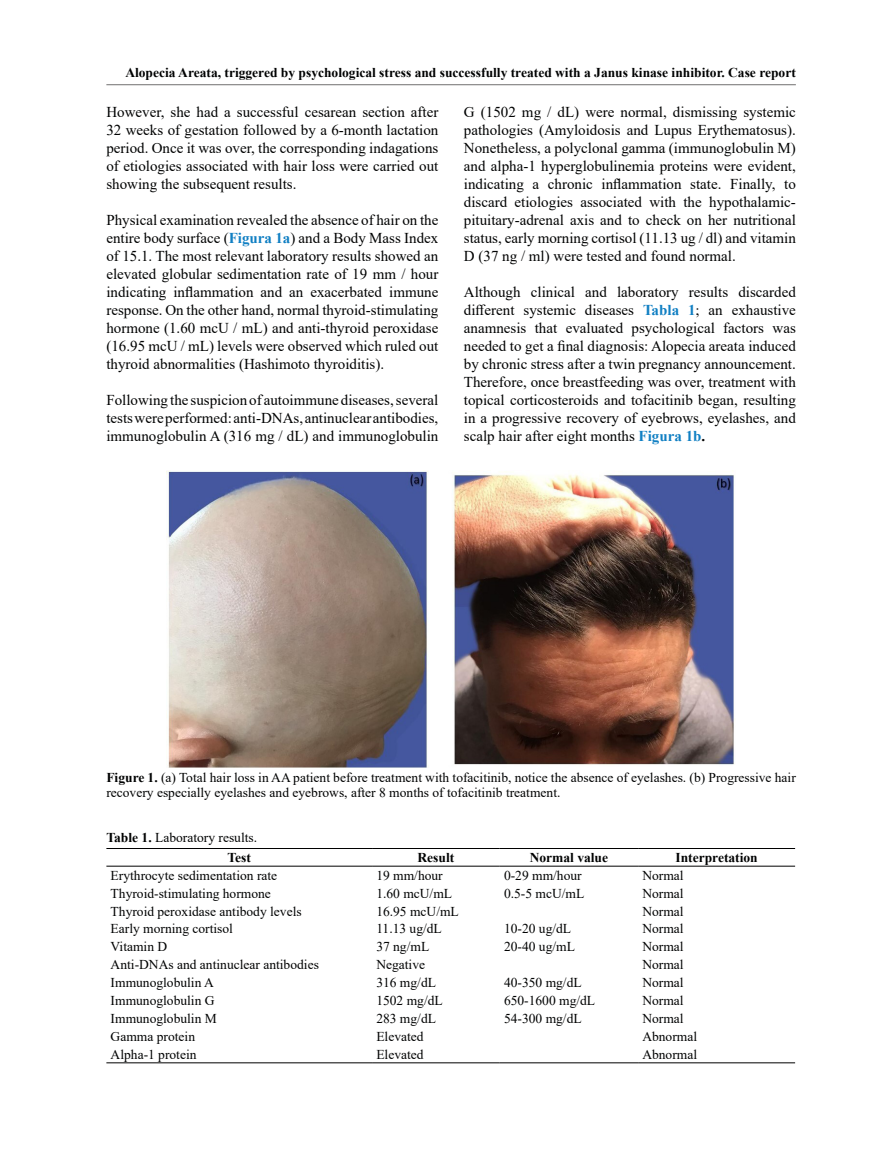
<style>
.page{position:relative;width:881px;height:1149px;background:#fff}
.page>*{position:absolute;margin:0;border:0;box-sizing:border-box;transform-origin:0 0}
.t1{font:15px/18px "Times New Roman";color:#010202;text-align:justify}
.t2{font:13.5px/15px "Times New Roman";color:#010202}
.t3{font:700 13.5px "Times New Roman";color:#010202}
.s1{font-weight:700;color:#107fc3}
.s2{font-weight:700}
</style>
<div class="page">
<hr style="left:106px;top:84px;width:689px;height:1px;background:#706f6f">
<img style="left:166px;top:470px;width:568px;height:296px">
<hr style="left:106px;top:847px;width:266px;height:1px;background:#000">
<hr style="left:372px;top:847px;width:127px;height:1px;background:#000">
<hr style="left:499px;top:847px;width:139px;height:1px;background:#000">
<hr style="left:638px;top:847px;width:156px;height:1px;background:#000">
<hr style="left:106px;top:865px;width:266px;height:1px;background:#000">
<hr style="left:372px;top:865px;width:127px;height:1px;background:#000">
<hr style="left:499px;top:865px;width:139px;height:1px;background:#000">
<hr style="left:638px;top:865px;width:156px;height:1px;background:#000">
<hr style="left:106px;top:1062px;width:266px;height:1px;background:#000">
<hr style="left:372px;top:1062px;width:127px;height:1px;background:#000">
<hr style="left:499px;top:1062px;width:139px;height:1px;background:#000">
<hr style="left:638px;top:1062px;width:156px;height:1px;background:#000">
<p class="t3" style="left:125px;top:63px;width:671px">Alopecia Areata, triggered by psychological stress and successfully treated with a Janus kinase inhibitor. Case report</p>
<p class="t1" style="left:106px;top:102px;width:333px">However, she had a successful cesarean section after 32 weeks of gestation followed by a 6-month lactation period. Once it was over, the corresponding indagations of etiologies associated with hair loss were carried out showing the subsequent results.</p>
<p class="t1" style="left:106px;top:210px;width:333px">Physical examination revealed the absence of hair on the entire body surface (<span class="s1">Figura 1a</span>) and a Body Mass Index of 15.1. The most relevant laboratory results showed an elevated globular sedimentation rate of 19 mm / hour indicating inflammation and an exacerbated immune response. On the other hand, normal thyroid-stimulating hormone (1.60 mcU / mL) and anti-thyroid peroxidase (16.95 mcU / mL) levels were observed which ruled out thyroid abnormalities (Hashimoto thyroiditis).</p>
<p class="t1" style="left:106px;top:390px;width:333px">Following the suspicion of autoimmune diseases, several tests were performed: anti-DNAs, antinuclear antibodies, immunoglobulin A (316 mg / dL) and immunoglobulin</p>
<p class="t1" style="left:463px;top:102px;width:333px">G (1502 mg / dL) were normal, dismissing systemic pathologies (Amyloidosis and Lupus Erythematosus).<br>Nonetheless, a polyclonal gamma (immunoglobulin M) and alpha-1 hyperglobulinemia proteins were evident, indicating a chronic inflammation state. Finally, to discard etiologies associated with the hypothalamic&shy;pituitary-adrenal axis and to check on her nutritional status, early morning cortisol (11.13 ug / dl) and vitamin D (37 ng / ml) were tested and found normal.</p>
<p class="t1" style="left:463px;top:282px;width:333px">Although clinical and laboratory results discarded different systemic diseases <span class="s1">Tabla 1</span>; an exhaustive anamnesis that evaluated psychological factors was needed to get a final diagnosis: Alopecia areata induced by chronic stress after a twin pregnancy announcement.<br>Therefore, once breastfeeding was over, treatment with topical corticosteroids and tofacitinib began, resulting in a progressive recovery of eyebrows, eyelashes, and scalp hair after eight months <span class="s1">Figura 1b</span><span class="s2">.</span></p>
<p class="t2" style="left:106px;top:769px;width:690px"><span class="s2">Figure 1.</span> (a) Total hair loss in AA patient before treatment with tofacitinib, notice the absence of eyelashes. (b) Progressive hair recovery especially eyelashes and eyebrows, after 8 months of tofacitinib treatment.</p>
<p class="t2" style="left:227px;top:827px;width:31px;line-height:19.8px;text-indent:-121px"><span class="s2">Table 1.</span> Laboratory results.<br><span class="s2">Test</span></p>
<p class="t3" style="left:417px;top:847px;width:38px">Result</p>
<p class="t3" style="left:529px;top:847px;width:80px">Normal value</p>
<p class="t3" style="left:675px;top:847px;width:84px">Interpretation</p>
<p class="t2" style="left:111px;top:867px;width:168px">Erythrocyte sedimentation rate</p>
<p class="t2" style="left:376px;top:867px;width:68px">19 mm/hour</p>
<p class="t2" style="left:504px;top:867px;width:79px">0-29 mm/hour</p>
<p class="t2" style="left:642px;top:867px;width:43px">Normal</p>
<p class="t2" style="left:111px;top:884px;width:162px">Thyroid-stimulating hormone</p>
<p class="t2" style="left:376px;top:884px;width:77px">1.60 mcU/mL</p>
<p class="t2" style="left:504px;top:884px;width:82px">0.5-5 mcU/mL</p>
<p class="t2" style="left:642px;top:884px;width:43px">Normal</p>
<p class="t2" style="left:111px;top:902px;width:192px">Thyroid peroxidase antibody levels</p>
<p class="t2" style="left:376px;top:902px;width:84px">16.95 mcU/mL</p>
<p class="t2" style="left:642px;top:902px;width:43px">Normal</p>
<p class="t2" style="left:111px;top:920px;width:124px">Early morning cortisol</p>
<p class="t2" style="left:376px;top:920px;width:67px">11.13 ug/dL</p>
<p class="t2" style="left:504px;top:920px;width:69px">10-20 ug/dL</p>
<p class="t2" style="left:642px;top:920px;width:43px">Normal</p>
<p class="t2" style="left:111px;top:938px;width:58px">Vitamin D</p>
<p class="t2" style="left:376px;top:938px;width:54px">37 ng/mL</p>
<p class="t2" style="left:504px;top:938px;width:72px">20-40 ug/mL</p>
<p class="t2" style="left:642px;top:938px;width:43px">Normal</p>
<p class="t2" style="left:111px;top:956px;width:210px">Anti-DNAs and antinuclear antibodies</p>
<p class="t2" style="left:376px;top:956px;width:50px">Negative</p>
<p class="t2" style="left:642px;top:956px;width:43px">Normal</p>
<p class="t2" style="left:111px;top:974px;width:105px">Immunoglobulin A</p>
<p class="t2" style="left:376px;top:974px;width:61px">316 mg/dL</p>
<p class="t2" style="left:504px;top:974px;width:79px">40-350 mg/dL</p>
<p class="t2" style="left:642px;top:974px;width:43px">Normal</p>
<p class="t2" style="left:111px;top:992px;width:105px">Immunoglobulin G</p>
<p class="t2" style="left:376px;top:992px;width:68px">1502 mg/dL</p>
<p class="t2" style="left:504px;top:992px;width:93px">650-1600 mg/dL</p>
<p class="t2" style="left:642px;top:992px;width:43px">Normal</p>
<p class="t2" style="left:111px;top:1009px;width:108px">Immunoglobulin M</p>
<p class="t2" style="left:376px;top:1009px;width:61px">283 mg/dL</p>
<p class="t2" style="left:504px;top:1009px;width:79px">54-300 mg/dL</p>
<p class="t2" style="left:642px;top:1009px;width:43px">Normal</p>
<p class="t2" style="left:111px;top:1027px;width:86px">Gamma protein</p>
<p class="t2" style="left:376px;top:1027px;width:49px">Elevated</p>
<p class="t2" style="left:642px;top:1027px;width:56px">Abnormal</p>
<p class="t2" style="left:111px;top:1045px;width:87px">Alpha-1 protein</p>
<p class="t2" style="left:376px;top:1045px;width:49px">Elevated</p>
<p class="t2" style="left:642px;top:1045px;width:56px">Abnormal</p>
</div>
